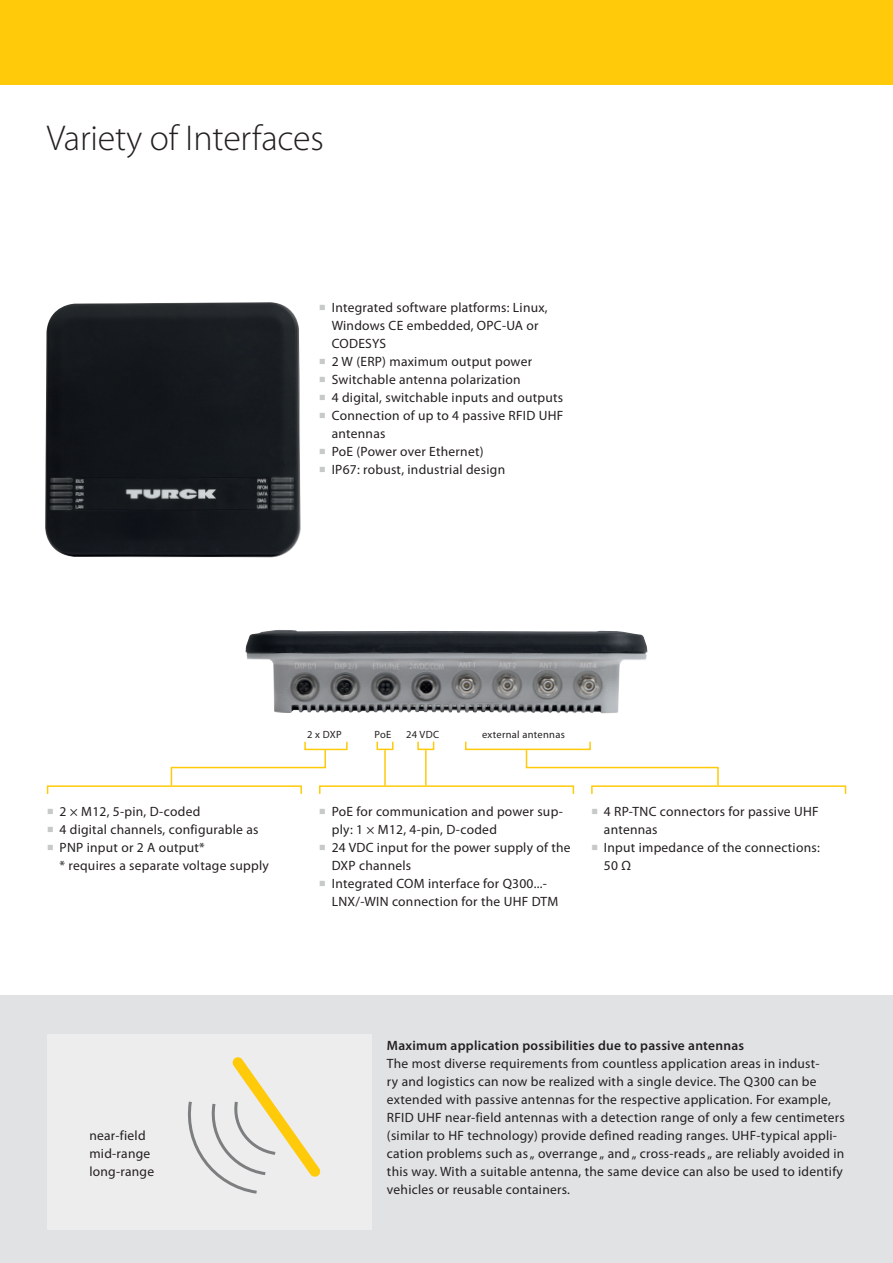
<style>
.page{position:relative;width:893px;height:1263px;background:#fff}
.page>*{position:absolute;margin:0;border:0;box-sizing:border-box;transform-origin:0 0}
.t1{font:300 36px "Myriad Pro";letter-spacing:-.005em;color:#231f20}
.t2{font:13.5px/18px "Myriad Pro";letter-spacing:.02em;color:#231f20}
.t3{font:600 13.5px "Myriad Pro";letter-spacing:.02em;color:#231f20}
.t4{font:10.5px "Myriad Pro";letter-spacing:.025em;color:#231f20}
.s1{font-family:"Minion Pro";font-size:18px;color:#c7c8ca}
</style>
<div class="page">
<div style="left:0;top:0;width:893px;height:85px;background:#feca0a"></div>
<div style="left:0;top:996px;width:893px;height:267px;background:#e1e2e4"></div>
<div style="left:47px;top:1034px;width:324px;height:196px;background:#ededee"></div>
<div style="left:376px;top:741px;width:17px;height:9px;border:2px solid #feca0a"></div>
<div style="left:417px;top:741px;width:17px;height:9px;border:2px solid #feca0a"></div>
<svg style="left:525px;top:749px;width:194px;height:38px"></svg>
<svg style="left:170px;top:749px;width:157px;height:38px"></svg>
<hr style="left:384px;top:750px;width:2px;height:35px;background:#feca0a">
<hr style="left:425px;top:750px;width:2px;height:35px;background:#feca0a">
<svg style="left:187px;top:1057px;width:134px;height:137px"></svg>
<img style="left:45px;top:302px;width:256px;height:255px">
<img style="left:245px;top:630px;width:256px;height:83px">
<h1 class="t1" style="left:47px;top:116px;width:279px">Variety of Interfaces</h1>
<p class="t2" style="left:332px;top:298px;width:218px;text-indent:-13px"><span class="s1">■</span> Integrated software platforms: Linux,<br>Windows CE embedded, OPC-UA or<br>CODESYS</p>
<p class="t2" style="left:319px;top:352px;width:215px"><span class="s1">■</span> 2 W (ERP) maximum output power</p>
<p class="t2" style="left:319px;top:370px;width:203px"><span class="s1">■</span> Switchable antenna polarization</p>
<p class="t2" style="left:319px;top:388px;width:246px"><span class="s1">■</span> 4 digital, switchable inputs and outputs</p>
<p class="t2" style="left:332px;top:406px;width:233px;text-indent:-13px"><span class="s1">■</span> Connection of up to 4 passive RFID UHF antennas</p>
<p class="t2" style="left:319px;top:442px;width:166px"><span class="s1">■</span> PoE (Power over Ethernet)</p>
<p class="t2" style="left:319px;top:460px;width:188px"><span class="s1">■</span> IP67: robust, industrial design</p>
<p class="t2" style="left:47px;top:802px;width:155px"><span class="s1">■</span> 2 × M12, 5-pin, D-coded</p>
<p class="t2" style="left:47px;top:820px;width:213px"><span class="s1">■</span> 4 digital channels, configurable as</p>
<p class="t2" style="left:60px;top:838px;width:211px;text-indent:-13px"><span class="s1">■</span> PNP input or 2 A output*<br>* requires a separate voltage supply</p>
<p class="t4" style="left:307px;top:728px;width:36px">2 x DXP</p>
<p class="t4" style="left:375px;top:728px;width:18px">PoE</p>
<p class="t4" style="left:406px;top:728px;width:34px">24 VDC</p>
<p class="t4" style="left:482px;top:728px;width:84px">external antennas</p>
<p class="t2" style="left:332px;top:802px;width:233px;text-indent:-13px"><span class="s1">■</span> PoE for communication and power sup&shy;ply: 1 × M12, 4-pin, D-coded</p>
<p class="t2" style="left:332px;top:838px;width:240px;text-indent:-13px"><span class="s1">■</span> 24 VDC input for the power supply of the<br>DXP channels</p>
<p class="t2" style="left:332px;top:874px;width:228px;text-indent:-13px"><span class="s1">■</span> Integrated COM interface for Q300...-<br>LNX/-WIN connection for the UHF DTM</p>
<p class="t2" style="left:604px;top:802px;width:216px;text-indent:-13px"><span class="s1">■</span> 4 RP-TNC connectors for passive UHF antennas</p>
<p class="t2" style="left:604px;top:838px;width:217px;text-indent:-13px"><span class="s1">■</span> Input impedance of the connections:<br>50 Ω</p>
<p class="t2" style="left:89px;top:1126px;width:66px">near-field mid-range long-range</p>
<p class="t3" style="left:387px;top:1036px;width:359px">Maximum application possibilities due to passive antennas</p>
<p class="t2" style="left:387px;top:1054px;width:459px">The most diverse requirements from countless application areas in indust-<br>ry and logistics can now be realized with a single device. The Q300 can be extended with passive antennas for the respective application. For example, RFID UHF near-field antennas with a detection range of only a few centimeters (similar to HF technology) provide defined reading ranges. UHF-typical appli&shy;cation problems such as „ overrange „ and „ cross-reads „ are reliably avoided in this way. With a suitable antenna, the same device can also be used to identify vehicles or reusable containers.</p>
</div>
